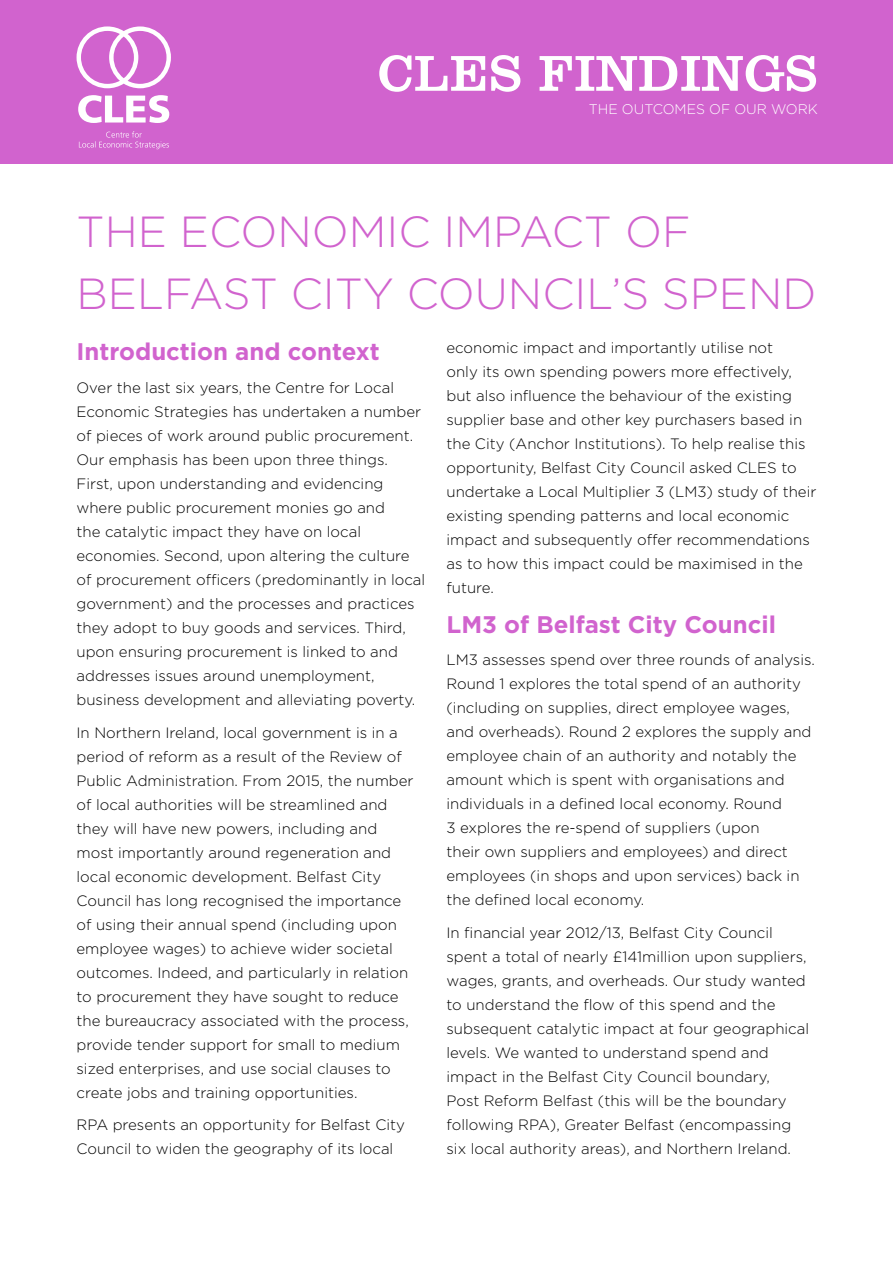
<style>
.page{position:relative;width:893px;height:1263px;background:#fff}
.page>*{position:absolute;margin:0;border:0;box-sizing:border-box;transform-origin:0 0}
.t1{font:51.75px "Clarendon BT";color:#fff}
.t2{font:300 43.5px/61.8px "Gotham";color:#d163ce}
.t3{font:700 24px "Gotham";color:#d163ce}
.t4{font:300 15px/24px "Gotham";color:#000}
.t5{font:300 14.55px "Gotham";color:#fff}
.t6{font:300 13.95px "Gotham";color:#fff}
</style>
<div class="page">
<div style="left:0;top:0;width:893px;height:164px;background:#d163ce"></div>
<svg style="left:78px;top:95px;width:91px;height:28px"></svg>
<svg style="left:77px;top:26px;width:94px;height:62px"></svg>
<svg style="left:79px;top:131px;width:90px;height:18px"></svg>
<h1 class="t1" style="left:377px;top:41px;width:442px">CLES FINDINGS</h1>
<p class="t6" style="left:589px;top:100px;width:231px">THE OUTCOMES OF OUR WORK</p>
<p class="t5" style="left:497px;top:56px;width:221px">THE VITAL THINGS TO KNOW</p>
<h2 class="t2" style="left:77px;top:199px;width:741px">THE ECONOMIC IMPACT OF<br>BELFAST CITY COUNCIL’s SPEND</h2>
<h3 class="t3" style="left:77px;top:336px;width:305px">Introduction and context</h3>
<p class="t4" style="left:77px;top:375px;width:350px">Over the last six years, the Centre for Local Economic Strategies has undertaken a number of pieces of work around public procurement.<br>Our emphasis has been upon three things.<br>First, upon understanding and evidencing where public procurement monies go and<br>the catalytic impact they have on local economies. Second, upon altering the culture of procurement officers (predominantly in local government) and the processes and practices they adopt to buy goods and services. Third, upon ensuring procurement is linked to and addresses issues around unemployment, business development and alleviating poverty.</p>
<p class="t4" style="left:77px;top:720px;width:339px">In Northern Ireland, local government is in a period of reform as a result of the Review of Public Administration. From 2015, the number of local authorities will be streamlined and they will have new powers, including and most importantly around regeneration and local economic development. Belfast City Council has long recognised the importance of using their annual spend (including upon employee wages) to achieve wider societal outcomes. Indeed, and particularly in relation to procurement they have sought to reduce the bureaucracy associated with the process, provide tender support for small to medium sized enterprises, and use social clauses to create jobs and training opportunities.</p>
<p class="t4" style="left:77px;top:1112px;width:330px">RPA presents an opportunity for Belfast City<br>Council to widen the geography of its local</p>
<p class="t4" style="left:446px;top:335px;width:371px">economic impact and importantly utilise not<br>only its own spending powers more effectively, but also influence the behaviour of the existing supplier base and other key purchasers based in the City (Anchor Institutions). To help realise this opportunity, Belfast City Council asked CLES to undertake a Local Multiplier 3 (LM3) study of their existing spending patterns and local economic impact and subsequently offer recommendations as to how this impact could be maximised in the future.</p>
<h3 class="t3" style="left:446px;top:608px;width:331px">LM3 of Belfast City Council</h3>
<p class="t4" style="left:446px;top:647px;width:370px">LM3 assesses spend over three rounds of analysis.<br>Round 1 explores the total spend of an authority (including on supplies, direct employee wages, and overheads). Round 2 explores the supply and employee chain of an authority and notably the amount which is spent with organisations and individuals in a defined local economy. Round<br>3 explores the re-spend of suppliers (upon<br>their own suppliers and employees) and direct employees (in shops and upon services) back in the defined local economy.</p>
<p class="t4" style="left:446px;top:920px;width:364px">In financial year 2012/13, Belfast City Council spent a total of nearly £141million upon suppliers, wages, grants, and overheads. Our study wanted to understand the flow of this spend and the subsequent catalytic impact at four geographical levels. We wanted to understand spend and impact in the Belfast City Council boundary,<br>Post Reform Belfast (this will be the boundary following RPA), Greater Belfast (encompassing six local authority areas), and Northern Ireland.</p>
</div>
